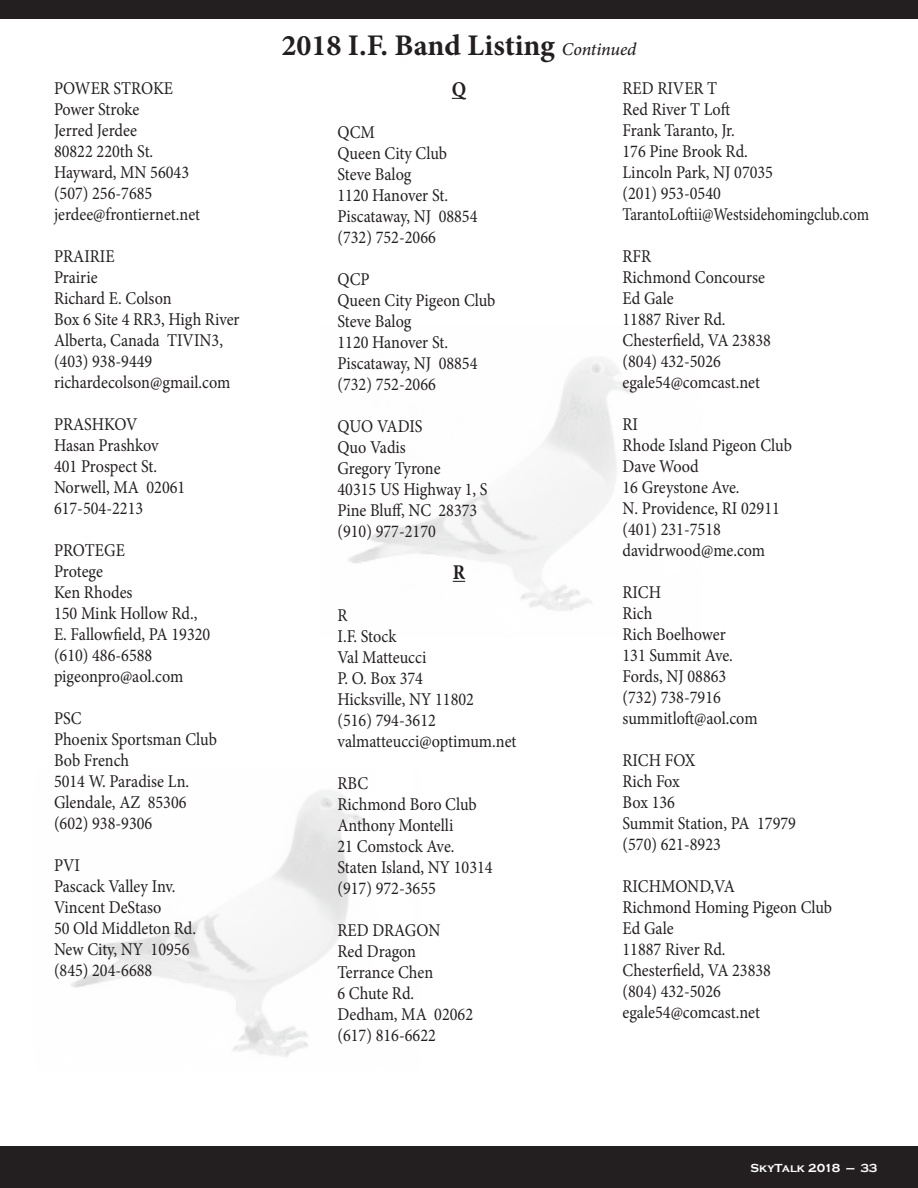
<style>
.page{position:relative;width:918px;height:1188px;background:#fff}
.page>*{position:absolute;margin:0;border:0;box-sizing:border-box;transform-origin:0 0}
.t1{font:700 30px "Minion Pro";color:#231f20}
.t2{font:700 21px "Minion Pro";color:#231f20;scale:.9 1}
.t3{font:18px/21px "Minion Pro";color:#231f20;scale:.9 1}
.t4{font:18px "Minion Pro";color:#231f20;scale:.84 1}
.t5{font:700 12px "Copperplate Gothic";color:#fff}
.s1{font-weight:500;font-style:italic;font-size:18px}
</style>
<div class="page">
<div style="left:0;top:1147px;width:918px;height:41px;background:#231f20"></div>
<div style="left:0;top:0;width:918px;height:19px;background:#231f20"></div>
<img style="left:70px;top:790px;width:296px;height:267px">
<svg style="left:452px;top:98px;width:14px;height:1px"></svg>
<svg style="left:453px;top:581px;width:12px;height:1px"></svg>
<p class="t3" style="left:54px;top:78px;width:134px">POWER STROKE</p>
<p class="t3" style="left:54px;top:99px;width:96px">Power Stroke</p>
<p class="t3" style="left:54px;top:120px;width:94px">Jerred Jerdee</p>
<p class="t3" style="left:54px;top:141px;width:112px">80822 220th St.</p>
<p class="t3" style="left:54px;top:162px;width:152px">Hayward, MN 56043</p>
<p class="t3" style="left:54px;top:183px;width:111px">(507) 256-7685</p>
<p class="t3" style="left:54px;top:204px;width:164px">jerdee@frontiernet.net</p>
<p class="t3" style="left:54px;top:246px;width:69px">PRAIRIE</p>
<p class="t3" style="left:54px;top:267px;width:50px">Prairie</p>
<p class="t3" style="left:54px;top:288px;width:132px">Richard E. Colson</p>
<p class="t3" style="left:54px;top:309px;width:208px">Box 6 Site 4 RR3, High River</p>
<p class="t3" style="left:54px;top:330px;width:189px">Alberta, Canada TIVIN3,</p>
<p class="t3" style="left:54px;top:351px;width:111px">(403) 938-9449</p>
<p class="t3" style="left:54px;top:372px;width:198px">richardecolson@gmail.com</p>
<p class="t3" style="left:54px;top:414px;width:95px">PRASHKOV</p>
<p class="t3" style="left:54px;top:435px;width:118px">Hasan Prashkov</p>
<p class="t3" style="left:54px;top:456px;width:116px">401 Prospect St.</p>
<p class="t3" style="left:54px;top:477px;width:147px">Norwell, MA 02061</p>
<p class="t3" style="left:54px;top:498px;width:101px">617-504-2213</p>
<p class="t3" style="left:54px;top:540px;width:80px">PROTEGE</p>
<p class="t3" style="left:54px;top:561px;width:56px">Protege</p>
<p class="t3" style="left:54px;top:582px;width:89px">Ken Rhodes</p>
<p class="t3" style="left:54px;top:603px;width:161px">150 Mink Hollow Rd.,</p>
<p class="t3" style="left:54px;top:624px;width:175px">E. Fallowfield, PA 19320</p>
<p class="t3" style="left:54px;top:645px;width:111px">(610) 486-6588</p>
<p class="t3" style="left:54px;top:666px;width:145px">pigeonpro@aol.com</p>
<p class="t3" style="left:54px;top:708px;width:183px">PSC<br>Phoenix Sportsman Club</p>
<p class="t3" style="left:54px;top:750px;width:85px">Bob French</p>
<p class="t3" style="left:54px;top:771px;width:152px">5014 W. Paradise Ln.</p>
<p class="t3" style="left:54px;top:792px;width:149px">Glendale, AZ 85306</p>
<p class="t3" style="left:54px;top:813px;width:111px">(602) 938-9306</p>
<p class="t3" style="left:54px;top:855px;width:30px">PVI</p>
<p class="t3" style="left:54px;top:876px;width:137px">Pascack Valley Inv.</p>
<p class="t3" style="left:54px;top:897px;width:121px">Vincent DeStaso</p>
<p class="t3" style="left:54px;top:918px;width:159px">50 Old Middleton Rd.</p>
<p class="t3" style="left:54px;top:939px;width:152px">New City, NY 10956</p>
<p class="t3" style="left:54px;top:960px;width:111px">(845) 204-6688</p>
<p class="t1" style="left:281px;top:24px;width:357px">2018 I.F. Band Listing <span class="s1">Continued</span></p>
<p class="t2" style="left:452px;top:75px;width:17px">Q</p>
<p class="t3" style="left:338px;top:122px;width:43px">QCM</p>
<p class="t3" style="left:338px;top:143px;width:123px">Queen City Club</p>
<p class="t3" style="left:338px;top:164px;width:84px">Steve Balog</p>
<p class="t3" style="left:338px;top:185px;width:124px">1120 Hanover St.</p>
<p class="t3" style="left:338px;top:206px;width:157px">Piscataway, NJ 08854</p>
<p class="t3" style="left:338px;top:227px;width:111px">(732) 752-2066</p>
<p class="t3" style="left:338px;top:269px;width:37px">QCP</p>
<p class="t3" style="left:338px;top:290px;width:177px">Queen City Pigeon Club</p>
<p class="t3" style="left:338px;top:311px;width:84px">Steve Balog</p>
<p class="t3" style="left:338px;top:332px;width:124px">1120 Hanover St.</p>
<p class="t3" style="left:338px;top:353px;width:157px">Piscataway, NJ 08854</p>
<p class="t3" style="left:338px;top:374px;width:111px">(732) 752-2066</p>
<p class="t3" style="left:338px;top:416px;width:96px">QUO VADIS<br>Quo Vadis</p>
<p class="t3" style="left:338px;top:458px;width:116px">Gregory Tyrone</p>
<p class="t3" style="left:338px;top:479px;width:168px">40315 US Highway 1, S</p>
<p class="t3" style="left:338px;top:500px;width:157px">Pine Bluff, NC 28373</p>
<p class="t3" style="left:338px;top:521px;width:111px">(910) 977-2170</p>
<p class="t2" style="left:453px;top:558px;width:15px">R</p>
<p class="t3" style="left:338px;top:605px;width:13px">R</p>
<p class="t3" style="left:338px;top:626px;width:67px">I.F. Stock</p>
<p class="t3" style="left:338px;top:647px;width:100px">Val Matteucci</p>
<p class="t3" style="left:338px;top:668px;width:97px">P. O. Box 374</p>
<p class="t3" style="left:338px;top:689px;width:153px">Hicksville, NY 11802</p>
<p class="t3" style="left:338px;top:710px;width:111px">(516) 794-3612</p>
<p class="t3" style="left:338px;top:731px;width:200px">valmatteucci@optimum.net</p>
<p class="t3" style="left:338px;top:773px;width:36px">RBC</p>
<p class="t3" style="left:338px;top:794px;width:156px">Richmond Boro Club</p>
<p class="t3" style="left:338px;top:815px;width:130px">Anthony Montelli</p>
<p class="t3" style="left:338px;top:836px;width:132px">21 Comstock Ave.</p>
<p class="t3" style="left:338px;top:857px;width:174px">Staten Island, NY 10314</p>
<p class="t3" style="left:338px;top:878px;width:111px">(917) 972-3655</p>
<p class="t3" style="left:338px;top:920px;width:116px">RED DRAGON</p>
<p class="t3" style="left:338px;top:941px;width:89px">Red Dragon</p>
<p class="t3" style="left:338px;top:962px;width:108px">Terrance Chen</p>
<p class="t3" style="left:338px;top:983px;width:87px">6 Chute Rd.</p>
<p class="t3" style="left:338px;top:1004px;width:152px">Dedham, MA 02062</p>
<p class="t3" style="left:338px;top:1025px;width:111px">(617) 816-6622</p>
<p class="t3" style="left:623px;top:78px;width:107px">RED RIVER T</p>
<p class="t3" style="left:623px;top:99px;width:121px">Red River T Loft</p>
<p class="t3" style="left:623px;top:120px;width:126px">Frank Taranto, Jr.</p>
<p class="t3" style="left:623px;top:141px;width:141px">176 Pine Brook Rd.</p>
<p class="t3" style="left:623px;top:162px;width:169px">Lincoln Park, NJ 07035</p>
<p class="t3" style="left:623px;top:183px;width:111px">(201) 953-0540</p>
<p class="t4" style="left:623px;top:202px;width:295px">TarantoLoftii@Westsidehomingclub.com</p>
<p class="t3" style="left:623px;top:246px;width:33px">RFR</p>
<p class="t3" style="left:623px;top:267px;width:160px">Richmond Concourse</p>
<p class="t3" style="left:623px;top:288px;width:58px">Ed Gale</p>
<p class="t3" style="left:623px;top:309px;width:116px">11887 River Rd.</p>
<p class="t3" style="left:623px;top:330px;width:167px">Chesterfield, VA 23838</p>
<p class="t3" style="left:623px;top:351px;width:111px">(804) 432-5026</p>
<p class="t3" style="left:623px;top:372px;width:154px">egale54@comcast.net</p>
<p class="t3" style="left:623px;top:414px;width:19px">RI</p>
<p class="t3" style="left:623px;top:435px;width:190px">Rhode Island Pigeon Club</p>
<p class="t3" style="left:623px;top:456px;width:86px">Dave Wood</p>
<p class="t3" style="left:623px;top:477px;width:132px">16 Greystone Ave.</p>
<p class="t3" style="left:623px;top:498px;width:176px">N. Providence, RI 02911</p>
<p class="t3" style="left:623px;top:519px;width:111px">(401) 231-7518</p>
<p class="t3" style="left:623px;top:540px;width:160px">davidrwood@me.com</p>
<p class="t3" style="left:623px;top:582px;width:44px">RICH</p>
<p class="t3" style="left:623px;top:603px;width:35px">Rich</p>
<p class="t3" style="left:623px;top:624px;width:116px">Rich Boelhower</p>
<p class="t3" style="left:623px;top:645px;width:124px">131 Summit Ave.</p>
<p class="t3" style="left:623px;top:666px;width:117px">Fords, NJ 08863</p>
<p class="t3" style="left:623px;top:687px;width:111px">(732) 738-7916</p>
<p class="t3" style="left:623px;top:708px;width:152px">summitloft@aol.com</p>
<p class="t3" style="left:623px;top:750px;width:83px">RICH FOX<br>Rich Fox</p>
<p class="t3" style="left:623px;top:792px;width:60px">Box 136</p>
<p class="t3" style="left:623px;top:813px;width:194px">Summit Station, PA 17979</p>
<p class="t3" style="left:623px;top:834px;width:111px">(570) 621-8923</p>
<p class="t3" style="left:623px;top:876px;width:126px">RICHMOND,VA</p>
<p class="t3" style="left:623px;top:897px;width:235px">Richmond Homing Pigeon Club</p>
<p class="t3" style="left:623px;top:918px;width:58px">Ed Gale</p>
<p class="t3" style="left:623px;top:939px;width:116px">11887 River Rd.</p>
<p class="t3" style="left:623px;top:960px;width:167px">Chesterfield, VA 23838</p>
<p class="t3" style="left:623px;top:981px;width:111px">(804) 432-5026</p>
<p class="t3" style="left:623px;top:1002px;width:154px">egale54@comcast.net</p>
<p class="t5" style="left:751px;top:1162px;width:128px">SkyTalk 2018 — 33</p>
</div>
